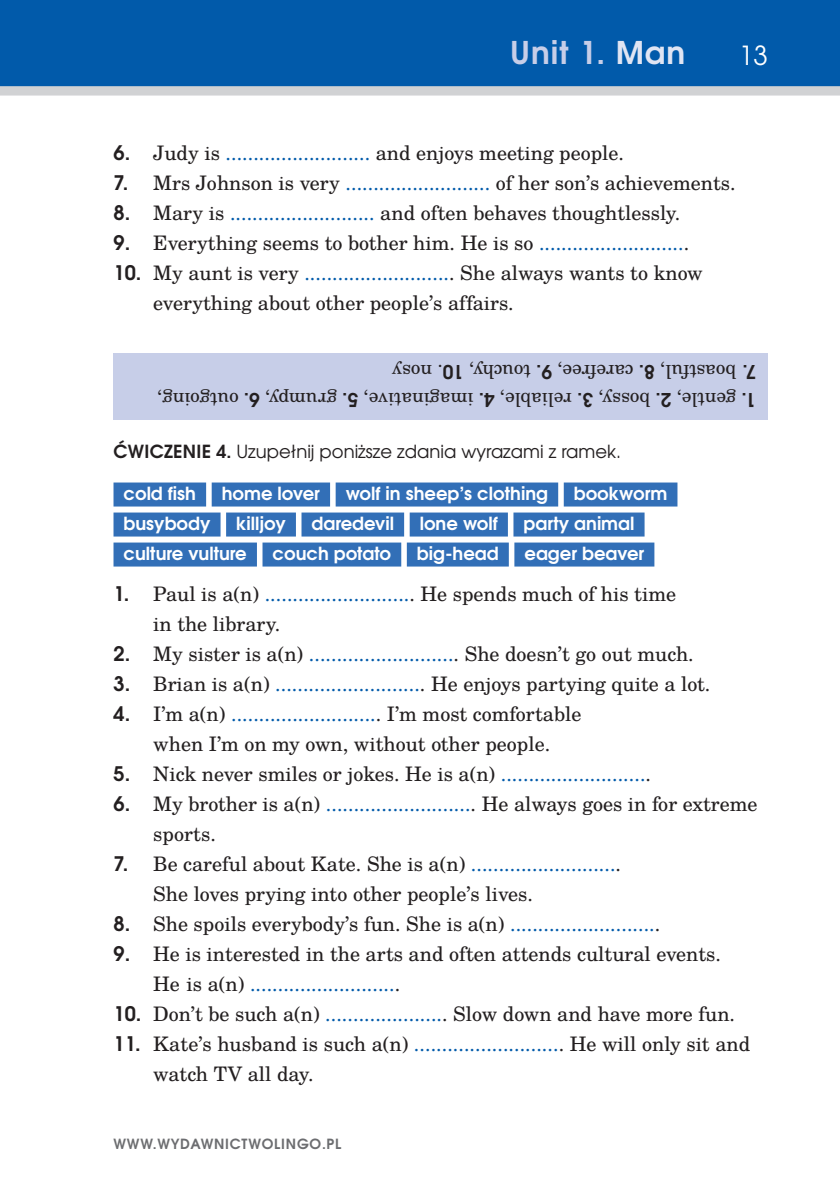
<style>
.page{position:relative;width:840px;height:1191px;background:#fff}
.page>*{position:absolute;margin:0;border:0;box-sizing:border-box;transform-origin:0 0}
.t1{font:700 31.2px "Te X Gyre Adventor";letter-spacing:.03em;color:#c7cee8}
.t2{font:26.2px "Te X Gyre Adventor";color:#fff}
.tekst_angielski{font:20px/30px "Te X Gyre Schola";color:#231f20}
.t3{font:19px "Te X Gyre Schola";color:#231f20}
.slowka{font:700 18px "Te X Gyre Adventor";color:#fff}
.tekst_polski{font:18px "Te X Gyre Adventor";color:#231f20}
.t4{font:700 14px "Te X Gyre Adventor";letter-spacing:.055em;color:#6c6d70}
.s1{color:#e0e5f3}
.s2{font-family:"Te X Gyre Adventor";font-weight:700}
.s3{color:#015aaa}
.s4{font-weight:700}
</style>
<div class="page">
<div style="left:0;top:0;width:839px;height:91px;background:#015aaa"></div>
<div style="left:0;top:86px;width:839px;height:10px;background:#d1d2d4"></div>
<div style="left:113px;top:482px;width:93px;height:24px;background:#326fb7"></div>
<div style="left:211px;top:482px;width:119px;height:24px;background:#326fb7"></div>
<div style="left:335px;top:482px;width:223px;height:24px;background:#326fb7"></div>
<div style="left:563px;top:482px;width:114px;height:24px;background:#326fb7"></div>
<div style="left:113px;top:512px;width:107px;height:24px;background:#326fb7"></div>
<div style="left:226px;top:512px;width:70px;height:24px;background:#326fb7"></div>
<div style="left:301px;top:512px;width:103px;height:24px;background:#326fb7"></div>
<div style="left:409px;top:512px;width:98px;height:24px;background:#326fb7"></div>
<div style="left:513px;top:512px;width:131px;height:24px;background:#326fb7"></div>
<div style="left:113px;top:542px;width:144px;height:24px;background:#326fb7"></div>
<div style="left:262px;top:542px;width:139px;height:24px;background:#326fb7"></div>
<div style="left:406px;top:542px;width:102px;height:24px;background:#326fb7"></div>
<div style="left:514px;top:542px;width:140px;height:24px;background:#326fb7"></div>
<div style="left:113px;top:353px;width:654px;height:66px;background:#c7cee8"></div>
<h1 class="t1" style="left:509px;top:25px;width:177px">Unit 1. <span class="s1">Man</span></h1>
<h2 class="t2" style="left:738px;top:34px;width:31px">13</h2>
<p class="tekst_angielski" style="left:113px;top:137px;width:512px"><span class="s2">6.</span> Judy is <span class="s3">..........................</span> and enjoys meeting people.</p>
<p class="tekst_angielski" style="left:113px;top:167px;width:623px"><span class="s2">7.</span> Mrs Johnson is very <span class="s3">..........................</span> of her son’s achievements.</p>
<p class="tekst_angielski" style="left:113px;top:197px;width:568px"><span class="s2">8.</span> Mary is <span class="s3">..........................</span> and often behaves thoughtlessly.</p>
<p class="tekst_angielski" style="left:113px;top:227px;width:577px"><span class="s2">9.</span> Everything seems to bother him. He is so <span class="s3">..........................</span>.</p>
<p class="tekst_angielski" style="left:153px;top:257px;width:551px;text-indent:-40px"><span class="s2">10.</span> My aunt is very <span class="s3">..........................</span>. She always wants to know everything about other people’s affairs.</p>
<p class="t3" style="left:756px;top:386px;width:366px;rotate:-180deg"><span class="s2">7.</span> boastful, <span class="s2">8.</span> carefree, <span class="s2">9.</span> touchy, <span class="s2">10</span>. nosy</p>
<p class="t3" style="left:756px;top:414px;width:600px;rotate:-180deg"><span class="s2">1.</span> gentle, <span class="s2">2.</span> bossy, <span class="s2">3.</span> reliable, <span class="s2">4.</span> imaginative, <span class="s2">5.</span> grumpy, <span class="s2">6.</span> outgoing,</p>
<p class="tekst_polski" style="left:114px;top:437px;width:509px"><span class="s4">ĆWICZENIE 4.</span> Uzupełnij poniższe zdania wyrazami z ramek.</p>
<p class="slowka" style="left:123px;top:477px;width:74px">cold fish</p>
<p class="slowka" style="left:222px;top:477px;width:100px">home lover</p>
<p class="slowka" style="left:345px;top:477px;width:204px">wolf in sheep’s clothing</p>
<p class="slowka" style="left:573px;top:477px;width:95px">bookworm</p>
<p class="slowka" style="left:123px;top:507px;width:88px">busybody</p>
<p class="slowka" style="left:236px;top:507px;width:51px">killjoy</p>
<p class="slowka" style="left:311px;top:507px;width:84px">daredevil</p>
<p class="slowka" style="left:419px;top:507px;width:79px">lone wolf</p>
<p class="slowka" style="left:523px;top:507px;width:112px">party animal</p>
<p class="slowka" style="left:123px;top:537px;width:125px">culture vulture</p>
<p class="slowka" style="left:272px;top:537px;width:120px">couch potato</p>
<p class="slowka" style="left:416px;top:537px;width:83px">big-head</p>
<p class="slowka" style="left:524px;top:537px;width:121px">eager beaver</p>
<p class="tekst_angielski" style="left:153px;top:578px;width:524px;text-indent:-40px"><span class="s2">1.</span> Paul is a(n) <span class="s3">..........................</span>. He spends much of his time in the library.</p>
<p class="tekst_angielski" style="left:113px;top:638px;width:581px"><span class="s2">2.</span> My sister is a(n) <span class="s3">..........................</span>. She doesn’t go out much.</p>
<p class="tekst_angielski" style="left:113px;top:668px;width:598px"><span class="s2">3.</span> Brian is a(n) <span class="s3">..........................</span>. He enjoys partying quite a lot.</p>
<p class="tekst_angielski" style="left:113px;top:698px;width:469px;text-align:center"><span class="s2">4.</span> I’m a(n) <span class="s3">..........................</span>. I’m most comfortable when I’m on my own, without other people.</p>
<p class="tekst_angielski" style="left:113px;top:758px;width:539px"><span class="s2">5.</span> Nick never smiles or jokes. He is a(n) <span class="s3">..........................</span>.</p>
<p class="tekst_angielski" style="left:153px;top:788px;width:605px;text-indent:-40px"><span class="s2">6.</span> My brother is a(n) <span class="s3">..........................</span>. He always goes in for extreme sports.</p>
<p class="tekst_angielski" style="left:153px;top:848px;width:469px;text-indent:-40px"><span class="s2">7.</span> Be careful about Kate. She is a(n) <span class="s3">..........................</span>.<br>She loves prying into other people’s lives.</p>
<p class="tekst_angielski" style="left:113px;top:908px;width:548px"><span class="s2">8.</span> She spoils everybody’s fun. She is a(n) <span class="s3">..........................</span>.</p>
<p class="tekst_angielski" style="left:153px;top:938px;width:569px;text-indent:-40px"><span class="s2">9.</span> He is interested in the arts and often attends cultural events.<br>He is a(n) <span class="s3">..........................</span>.</p>
<p class="tekst_angielski" style="left:113px;top:998px;width:622px"><span class="s2">10.</span> Don’t be such a(n) <span class="s3">.....................</span>. Slow down and have more fun.</p>
<p class="tekst_angielski" style="left:153px;top:1028px;width:598px;text-indent:-40px"><span class="s2">11.</span> Kate’s husband is such a(n) <span class="s3">..........................</span>. He will only sit and watch TV all day.</p>
<p class="t4" style="left:113px;top:1131px;width:229px">WWW.WYDAWNICTWOLINGO.PL</p>
</div>
